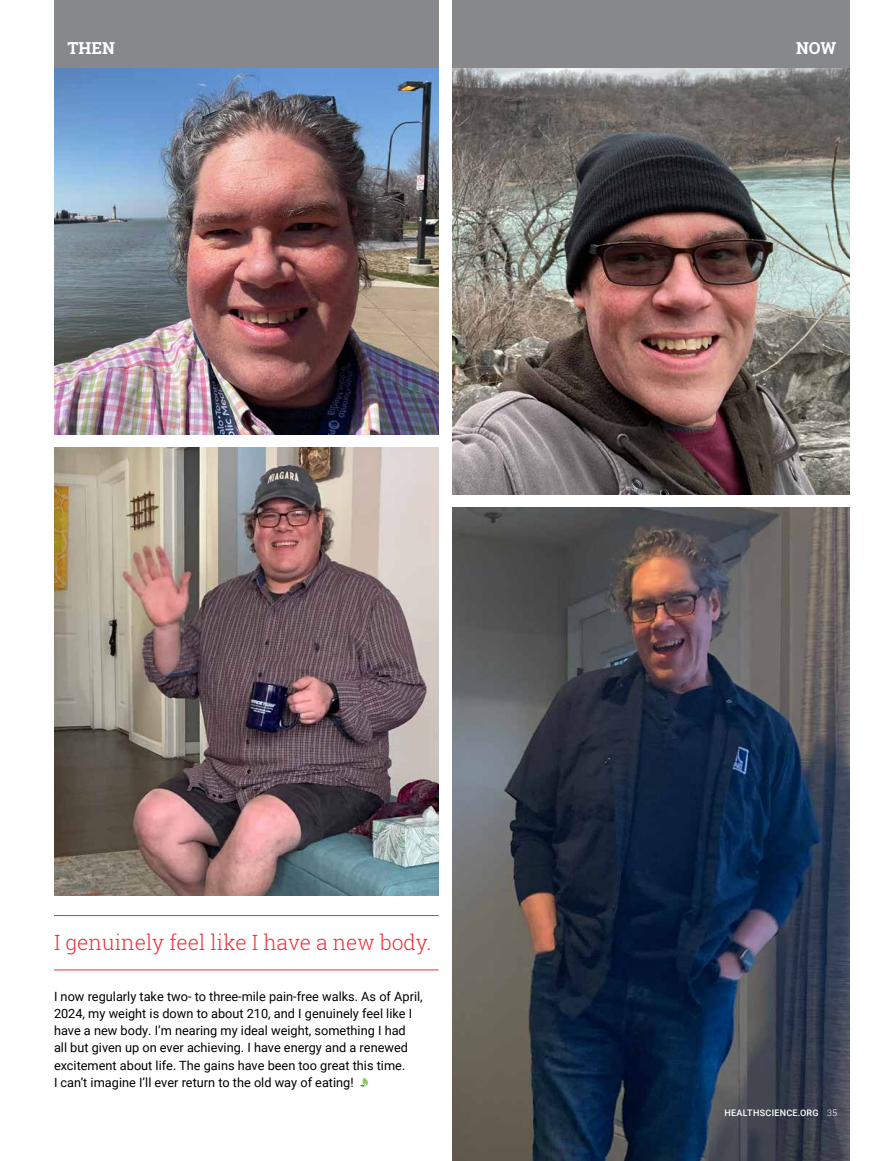
<style>
.page{position:relative;width:891px;height:1161px;background:#fff}
.page>*{position:absolute;margin:0;border:0;box-sizing:border-box;transform-origin:0 0}
.t1{font:300 21px "Roboto Slab";color:#ee303c}
.t2{font:700 16.5px "Roboto Slab";color:#fff}
.t3{font:12.75px/17.2px "Roboto";color:#000}
.t4{font:500 9px "Roboto";letter-spacing:.025em;color:#fff}
.s1{font-weight:300}
</style>
<div class="page">
<hr style="left:54px;top:915px;width:385px;height:1px;background:#ee303c">
<hr style="left:54px;top:970px;width:385px;height:1px;background:#ee303c">
<svg style="left:360px;top:1077px;width:8px;height:10px"></svg>
<img style="left:452px;top:508px;width:398px;height:653px">
<img style="left:452px;top:68px;width:398px;height:426px">
<img style="left:54px;top:68px;width:385px;height:366px">
<img style="left:54px;top:448px;width:385px;height:447px">
<div style="left:54px;top:0;width:385px;height:68px;background:#86888b"></div>
<div style="left:452px;top:0;width:398px;height:68px;background:#86888b"></div>
<p class="t2" style="left:68px;top:37px;width:49px">THEN</p>
<p class="t2" style="left:796px;top:37px;width:42px">NOW</p>
<h1 class="t1" style="left:54px;top:927px;width:379px">I genuinely feel like I have a new body.</h1>
<p class="t3" style="left:54px;top:987px;width:370px">I now regularly take two- to three-mile pain-free walks. As of April, 2024, my weight is down to about 210, and I genuinely feel like I have a new body. I’m nearing my ideal weight, something I had<br>all but given up on ever achieving. I have energy and a renewed excitement about life. The gains have been too great this time.<br>I can’t imagine I’ll ever return to the old way of eating!</p>
<p class="t4" style="left:724px;top:1107px;width:114px">HEALTHSCIENCE.ORG <span class="s1">35</span></p>
</div>
